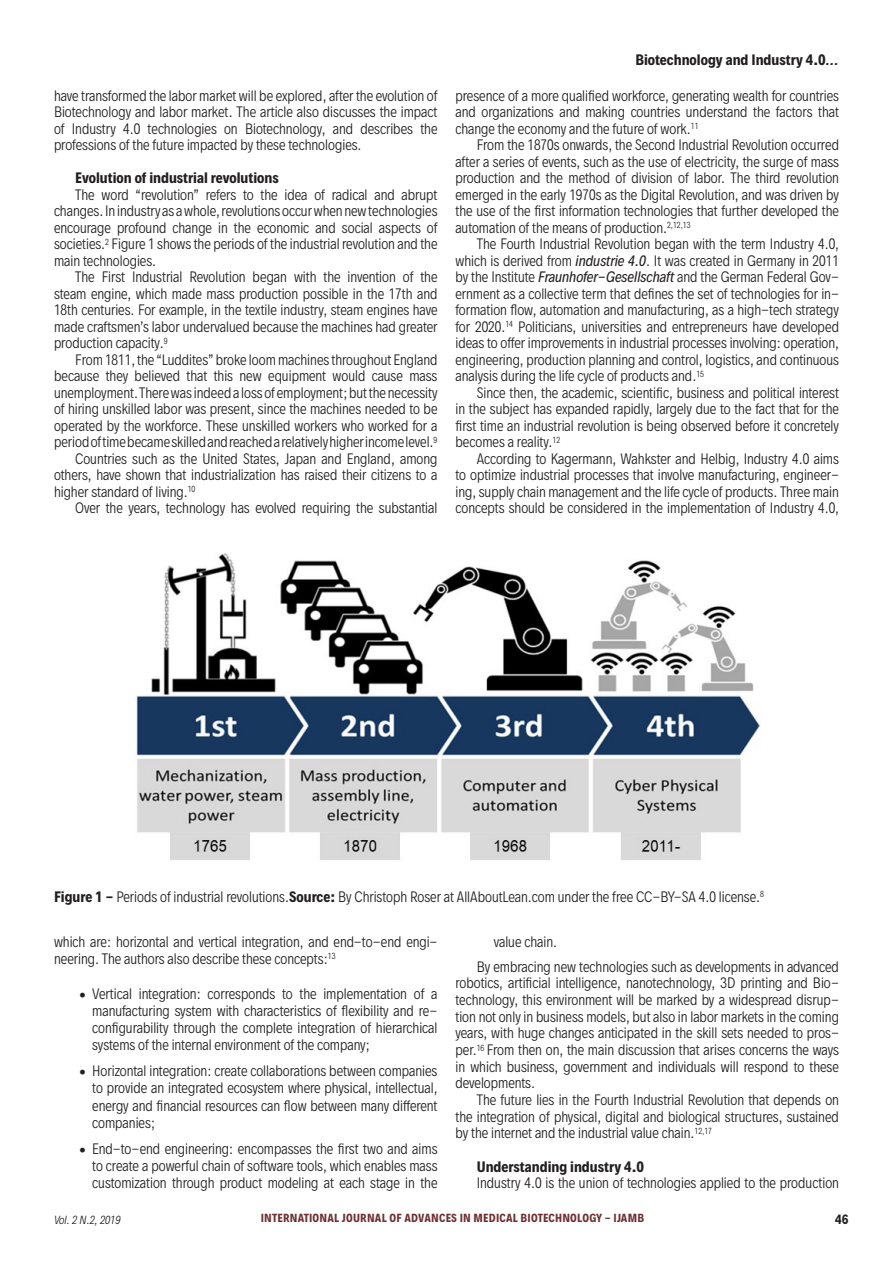
<style>
.page{position:relative;width:893px;height:1263px;background:#fff}
.page>*{position:absolute;margin:0;border:0;box-sizing:border-box;transform-origin:0 0}
.geral-resuomo{font:300 13.5px/16.5px "Decalotype";color:#231f20;text-align:justify}
.geral-resuomo-2{font:700 13.5px "Decalotype";color:#231f20}
.t1{font:700 12px "Decalotype";color:#231f20}
.t2{font:700 10.5px "Decalotype";letter-spacing:.02em;color:#6d2f30}
.t3{font:italic 300 10.5px "Decalotype";color:#231f20}
.s1{font-weight:500;font-style:italic}
.s2{font-weight:400;font-style:italic}
.s3{font-weight:700}
</style>
<div class="page">
<img style="left:133px;top:554px;width:627px;height:306px">
<p class="geral-resuomo" style="left:54px;top:87px;width:385px">have transformed the labor market will be explored, after the evolution of Biotechnology and labor market. The article also discusses the impact of Industry 4.0 technologies on Biotechnology, and describes the professions of the future impacted by these technologies.</p>
<p class="geral-resuomo-2" style="left:75px;top:169px;width:205px">Evolution of industrial revolutions</p>
<p class="geral-resuomo" style="left:54px;top:186px;width:385px;text-indent:21px">The word “revolution” refers to the idea of radical and abrupt changes. In industry as a whole, revolutions occur when new technologies encourage profound change in the economic and social aspects of societies.<sup>2</sup> Figure 1 shows the periods of the industrial revolution and the main technologies.</p>
<p class="geral-resuomo" style="left:54px;top:269px;width:385px;text-indent:21px">The First Industrial Revolution began with the invention of the steam engine, which made mass production possible in the 17th and 18th centuries. For example, in the textile industry, steam engines have made craftsmen’s labor undervalued because the machines had greater production capacity.<sup>9</sup></p>
<p class="geral-resuomo" style="left:54px;top:351px;width:385px;text-indent:21px">From 1811, the “Luddites” broke loom machines throughout England because they believed that this new equipment would cause mass unemployment.There was indeed a loss of employment; but the necessity of hiring unskilled labor was present, since the machines needed to be operated by the workforce. These unskilled workers who worked for a period of time became skilled and reached a relatively higher income level.<sup>9</sup></p>
<p class="geral-resuomo" style="left:54px;top:450px;width:385px;text-indent:21px">Countries such as the United States, Japan and England, among others, have shown that industrialization has raised their citizens to a higher standard of living.<sup>10</sup></p>
<p class="geral-resuomo" style="left:75px;top:500px;width:364px">Over the years, technology has evolved requiring the substantial</p>
<p class="geral-resuomo-2" style="left:635px;top:50px;width:205px">Biotechnology and Industry 4.0<span class="s1">...</span></p>
<p class="geral-resuomo" style="left:455px;top:87px;width:385px">presence of a more qualified workforce, generating wealth for countries and organizations and making countries understand the factors that change the economy and the future of work.<sup>11</sup></p>
<p class="geral-resuomo" style="left:455px;top:137px;width:385px;text-indent:21px">From the 1870s onwards, the Second Industrial Revolution occurred after a series of events, such as the use of electricity, the surge of mass production and the method of division of labor. The third revolution emerged in the early 1970s as the Digital Revolution, and was driven by the use of the first information technologies that further developed the automation of the means of production.<sup>2,12,13</sup></p>
<p class="geral-resuomo" style="left:455px;top:236px;width:385px;text-indent:21px">The Fourth Industrial Revolution began with the term Industry 4.0, which is derived from <span class="s2">industrie 4.0</span>. It was created in Germany in 2011 by the Institute <span class="s2">Fraunhofer-Gesellschaft</span> and the German Federal Gov&shy;ernment as a collective term that defines the set of technologies for in&shy;formation flow, automation and manufacturing, as a high-tech strategy for 2020.<sup>14</sup> Politicians, universities and entrepreneurs have developed ideas to offer improvements in industrial processes involving: operation, engineering, production planning and control, logistics, and continuous analysis during the life cycle of products and.<sup>15</sup></p>
<p class="geral-resuomo" style="left:455px;top:384px;width:385px;text-indent:21px">Since then, the academic, scientific, business and political interest in the subject has expanded rapidly, largely due to the fact that for the first time an industrial revolution is being observed before it concretely becomes a reality.<sup>12</sup></p>
<p class="geral-resuomo" style="left:455px;top:450px;width:385px;text-indent:21px">According to Kagermann, Wahkster and Helbig, Industry 4.0 aims to optimize industrial processes that involve manufacturing, engineer&shy;ing, supply chain management and the life cycle of products. Three main concepts should be considered in the implementation of Industry 4.0,</p>
<p class="geral-resuomo" style="left:54px;top:888px;width:712px"><span class="s3">Figure 1 -</span> Periods of industrial revolutions.<span class="s3">Source:</span> By Christoph Roser at AllAboutLean.com under the free CC-BY-SA 4.0 license.<sup>8</sup></p>
<p class="geral-resuomo" style="left:54px;top:933px;width:385px;line-height:17.2px">which are: horizontal and vertical integration, and end-to-end engi&shy;neering. The authors also describe these concepts:<sup>13</sup></p>
<p class="geral-resuomo" style="left:92px;top:985px;width:347px;line-height:17.2px;text-indent:-13px">• Vertical integration: corresponds to the implementation of a manufacturing system with characteristics of flexibility and re&shy;configurability through the complete integration of hierarchical systems of the internal environment of the company;</p>
<p class="geral-resuomo" style="left:92px;top:1062px;width:347px;line-height:17.2px;text-indent:-13px">• Horizontal integration: create collaborations between companies to provide an integrated ecosystem where physical, intellectual, energy and financial resources can flow between many different companies;</p>
<p class="geral-resuomo" style="left:92px;top:1140px;width:347px;line-height:17.2px;text-indent:-13px">• End-to-end engineering: encompasses the first two and aims to create a powerful chain of software tools, which enables mass customization through product modeling at each stage in the</p>
<p class="geral-resuomo" style="left:494px;top:933px;width:65px">value chain.</p>
<p class="geral-resuomo" style="left:455px;top:958px;width:385px;text-indent:21px">By embracing new technologies such as developments in advanced robotics, artificial intelligence, nanotechnology, 3D printing and Bio&shy;technology, this environment will be marked by a widespread disrup&shy;tion not only in business models, but also in labor markets in the coming years, with huge changes anticipated in the skill sets needed to pros&shy;per.<sup>16</sup> From then on, the main discussion that arises concerns the ways in which business, government and individuals will respond to these developments.</p>
<p class="geral-resuomo" style="left:455px;top:1091px;width:385px;text-indent:21px">The future lies in the Fourth Industrial Revolution that depends on the integration of physical, digital and biological structures, sustained by the internet and the industrial value chain.<sup>12,17</sup></p>
<p class="geral-resuomo-2" style="left:477px;top:1157px;width:169px">Understanding industry 4.0</p>
<p class="geral-resuomo" style="left:477px;top:1175px;width:364px">Industry 4.0 is the union of technologies applied to the production</p>
<p class="t3" style="left:54px;top:1213px;width:68px">Vol. 2 N.2, 2019</p>
<p class="t2" style="left:261px;top:1211px;width:385px">INTERNATIONAL JOURNAL OF ADVANCES IN MEDICAL BIOTECHNOLOGY - IJAMB</p>
<p class="t1" style="left:835px;top:1211px;width:15px">46</p>
</div>
